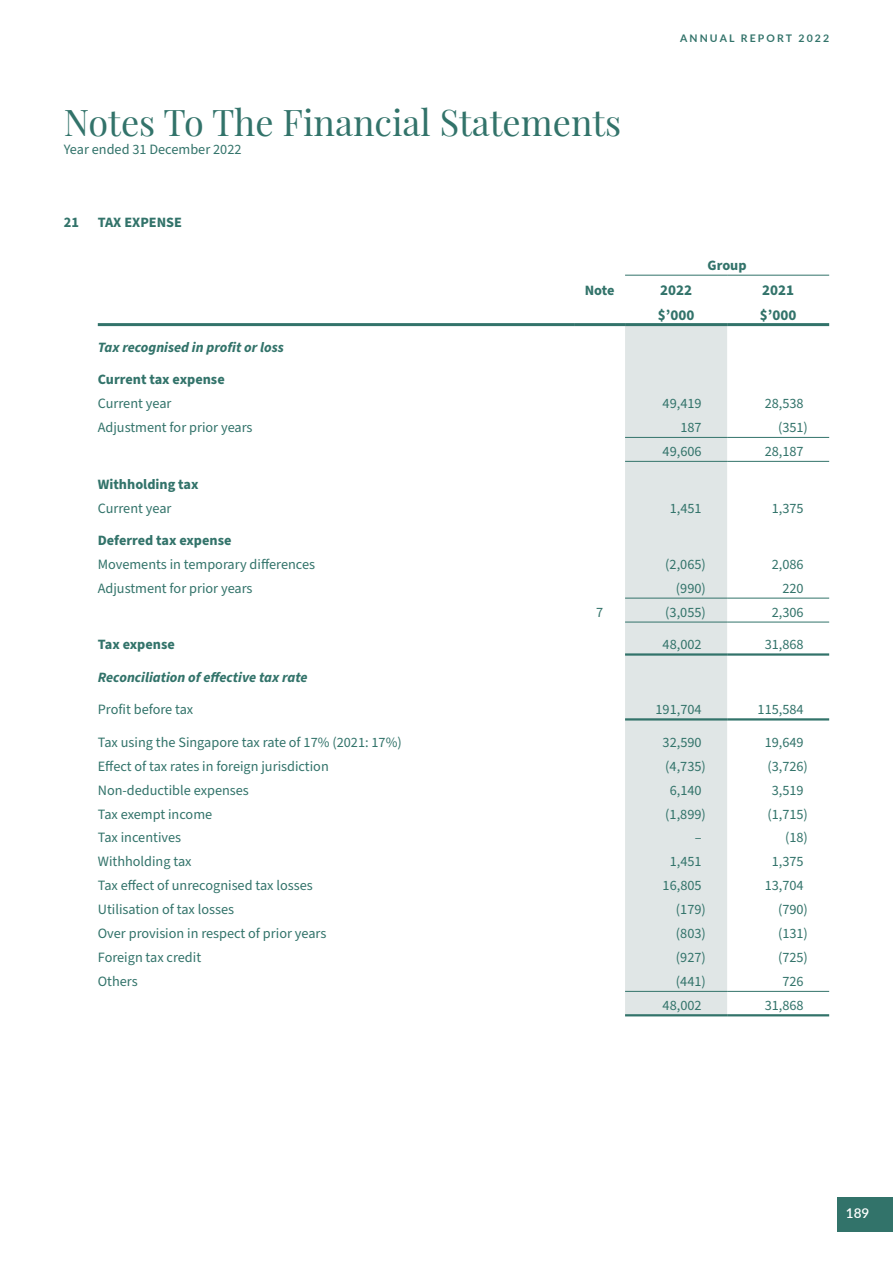
<style>
.page{position:relative;width:893px;height:1263px;background:#fff}
.page>*{position:absolute;margin:0;border:0;box-sizing:border-box;transform-origin:0 0}
.t1{font:36px "Playfair Display";color:#32736a}
.t2{font:700 15px "Source Sans Pro";color:#32736a}
.t3{font:14.25px "Source Sans Pro";color:#32736a}
.t4{font:700 14.25px "Source Sans Pro";color:#32736a}
.t5{font:italic 700 14.25px "Source Sans Pro";color:#32736a}
.t6{font:600 13.5px "Lato";color:#fff}
.t7{font:700 10.5px "Lato";letter-spacing:.2em;color:#32736a}
</style>
<div class="page">
<div style="left:838px;top:1197px;width:55px;height:34px;background:#32736a"></div>
<div style="left:625px;top:326px;width:102px;height:688px;background:#e0e6e6"></div>
<hr style="left:625px;top:437px;width:102px;height:1px;background:#32736a">
<hr style="left:727px;top:437px;width:102px;height:1px;background:#32736a">
<hr style="left:625px;top:598px;width:102px;height:1px;background:#32736a">
<hr style="left:727px;top:598px;width:102px;height:1px;background:#32736a">
<hr style="left:625px;top:275px;width:102px;height:1px;background:#32736a">
<hr style="left:727px;top:275px;width:102px;height:1px;background:#32736a">
<hr style="left:98px;top:323px;width:476px;height:3px;background:#32736a">
<hr style="left:574px;top:323px;width:51px;height:3px;background:#32736a">
<hr style="left:625px;top:323px;width:102px;height:3px;background:#32736a">
<hr style="left:727px;top:323px;width:102px;height:3px;background:#32736a">
<hr style="left:625px;top:991px;width:102px;height:1px;background:#32736a">
<hr style="left:727px;top:991px;width:102px;height:1px;background:#32736a">
<hr style="left:625px;top:1014px;width:102px;height:2px;background:#32736a">
<hr style="left:727px;top:1014px;width:102px;height:2px;background:#32736a">
<hr style="left:625px;top:718px;width:102px;height:2px;background:#32736a">
<hr style="left:727px;top:718px;width:102px;height:2px;background:#32736a">
<hr style="left:625px;top:653px;width:102px;height:3px;background:#32736a">
<hr style="left:727px;top:653px;width:102px;height:3px;background:#32736a">
<hr style="left:625px;top:622px;width:102px;height:1px;background:#32736a">
<hr style="left:727px;top:622px;width:102px;height:1px;background:#32736a">
<hr style="left:625px;top:461px;width:102px;height:1px;background:#32736a">
<hr style="left:727px;top:461px;width:102px;height:1px;background:#32736a">
<h1 class="t1" style="left:64px;top:95px;width:559px">Notes To The Financial Statements</h1>
<p class="t3" style="left:64px;top:140px;width:179px">Year ended 31 December 2022</p>
<p class="t4" style="left:64px;top:213px;width:17px">21</p>
<p class="t4" style="left:98px;top:213px;width:86px">TAX EXPENSE</p>
<p class="t7" style="left:680px;top:31px;width:150px">ANNUAL REPORT 2022</p>
<p class="t4" style="left:708px;top:256px;width:41px">Group</p>
<p class="t4" style="left:585px;top:280px;width:31px">Note</p>
<p class="t2" style="left:660px;top:280px;width:33px">2022</p>
<p class="t2" style="left:762px;top:280px;width:33px">2021</p>
<p class="t2" style="left:658px;top:304px;width:38px">$’000</p>
<p class="t2" style="left:760px;top:304px;width:38px">$’000</p>
<p class="t5" style="left:98px;top:337px;width:188px">Tax recognised in profit or loss</p>
<p class="t4" style="left:98px;top:370px;width:128px">Current tax expense</p>
<p class="t3" style="left:98px;top:394px;width:75px">Current year</p>
<p class="t3" style="left:663px;top:394px;width:40px">49,419</p>
<p class="t3" style="left:765px;top:394px;width:40px">28,538</p>
<p class="t3" style="left:98px;top:418px;width:156px">Adjustment for prior years</p>
<p class="t3" style="left:680px;top:418px;width:23px">187</p>
<p class="t3" style="left:778px;top:418px;width:31px">(351)</p>
<p class="t3" style="left:663px;top:442px;width:40px">49,606</p>
<p class="t3" style="left:765px;top:442px;width:40px">28,187</p>
<p class="t4" style="left:98px;top:474px;width:102px">Withholding tax</p>
<p class="t3" style="left:98px;top:498px;width:75px">Current year</p>
<p class="t3" style="left:670px;top:498px;width:33px">1,451</p>
<p class="t3" style="left:772px;top:498px;width:33px">1,375</p>
<p class="t4" style="left:98px;top:531px;width:135px">Deferred tax expense</p>
<p class="t3" style="left:98px;top:555px;width:219px">Movements in temporary differences</p>
<p class="t3" style="left:665px;top:555px;width:42px">(2,065)</p>
<p class="t3" style="left:772px;top:555px;width:33px">2,086</p>
<p class="t3" style="left:98px;top:579px;width:156px">Adjustment for prior years</p>
<p class="t3" style="left:676px;top:579px;width:31px">(990)</p>
<p class="t3" style="left:782px;top:579px;width:23px">220</p>
<p class="t3" style="left:596px;top:603px;width:9px">7</p>
<p class="t3" style="left:665px;top:603px;width:42px">(3,055)</p>
<p class="t3" style="left:772px;top:603px;width:33px">2,306</p>
<p class="t4" style="left:98px;top:635px;width:79px">Tax expense</p>
<p class="t3" style="left:663px;top:635px;width:40px">48,002</p>
<p class="t3" style="left:765px;top:635px;width:40px">31,868</p>
<p class="t5" style="left:98px;top:667px;width:211px">Reconciliation of effective tax rate</p>
<p class="t3" style="left:98px;top:700px;width:97px">Profit before tax</p>
<p class="t3" style="left:655px;top:700px;width:48px">191,704</p>
<p class="t3" style="left:758px;top:700px;width:48px">115,584</p>
<p class="t3" style="left:98px;top:732px;width:305px">Tax using the Singapore tax rate of 17% (2021: 17%)</p>
<p class="t3" style="left:663px;top:732px;width:40px">32,590</p>
<p class="t3" style="left:765px;top:732px;width:40px">19,649</p>
<p class="t3" style="left:98px;top:756px;width:233px">Effect of tax rates in foreign jurisdiction</p>
<p class="t3" style="left:665px;top:756px;width:42px">(4,735)</p>
<p class="t3" style="left:767px;top:756px;width:42px">(3,726)</p>
<p class="t3" style="left:98px;top:780px;width:153px">Non-deductible expenses</p>
<p class="t3" style="left:670px;top:780px;width:33px">6,140</p>
<p class="t3" style="left:772px;top:780px;width:33px">3,519</p>
<p class="t3" style="left:98px;top:804px;width:116px">Tax exempt income</p>
<p class="t3" style="left:665px;top:804px;width:42px">(1,899)</p>
<p class="t3" style="left:767px;top:804px;width:42px">(1,715)</p>
<p class="t3" style="left:98px;top:828px;width:85px">Tax incentives</p>
<p class="t3" style="left:695px;top:828px;width:8px">–</p>
<p class="t3" style="left:785px;top:828px;width:24px">(18)</p>
<p class="t3" style="left:98px;top:852px;width:95px">Withholding tax</p>
<p class="t3" style="left:670px;top:852px;width:33px">1,451</p>
<p class="t3" style="left:772px;top:852px;width:33px">1,375</p>
<p class="t3" style="left:98px;top:876px;width:216px">Tax effect of unrecognised tax losses</p>
<p class="t3" style="left:663px;top:876px;width:40px">16,805</p>
<p class="t3" style="left:765px;top:876px;width:40px">13,704</p>
<p class="t3" style="left:98px;top:900px;width:138px">Utilisation of tax losses</p>
<p class="t3" style="left:676px;top:900px;width:31px">(179)</p>
<p class="t3" style="left:778px;top:900px;width:31px">(790)</p>
<p class="t3" style="left:98px;top:924px;width:230px">Over provision in respect of prior years</p>
<p class="t3" style="left:676px;top:924px;width:31px">(803)</p>
<p class="t3" style="left:778px;top:924px;width:31px">(131)</p>
<p class="t3" style="left:98px;top:948px;width:105px">Foreign tax credit</p>
<p class="t3" style="left:676px;top:948px;width:31px">(927)</p>
<p class="t3" style="left:778px;top:948px;width:31px">(725)</p>
<p class="t3" style="left:98px;top:972px;width:41px">Others</p>
<p class="t3" style="left:676px;top:972px;width:31px">(441)</p>
<p class="t3" style="left:782px;top:972px;width:23px">726</p>
<p class="t3" style="left:663px;top:996px;width:40px">48,002</p>
<p class="t3" style="left:765px;top:996px;width:40px">31,868</p>
<p class="t6" style="left:846px;top:1203px;width:25px">189</p>
</div>
